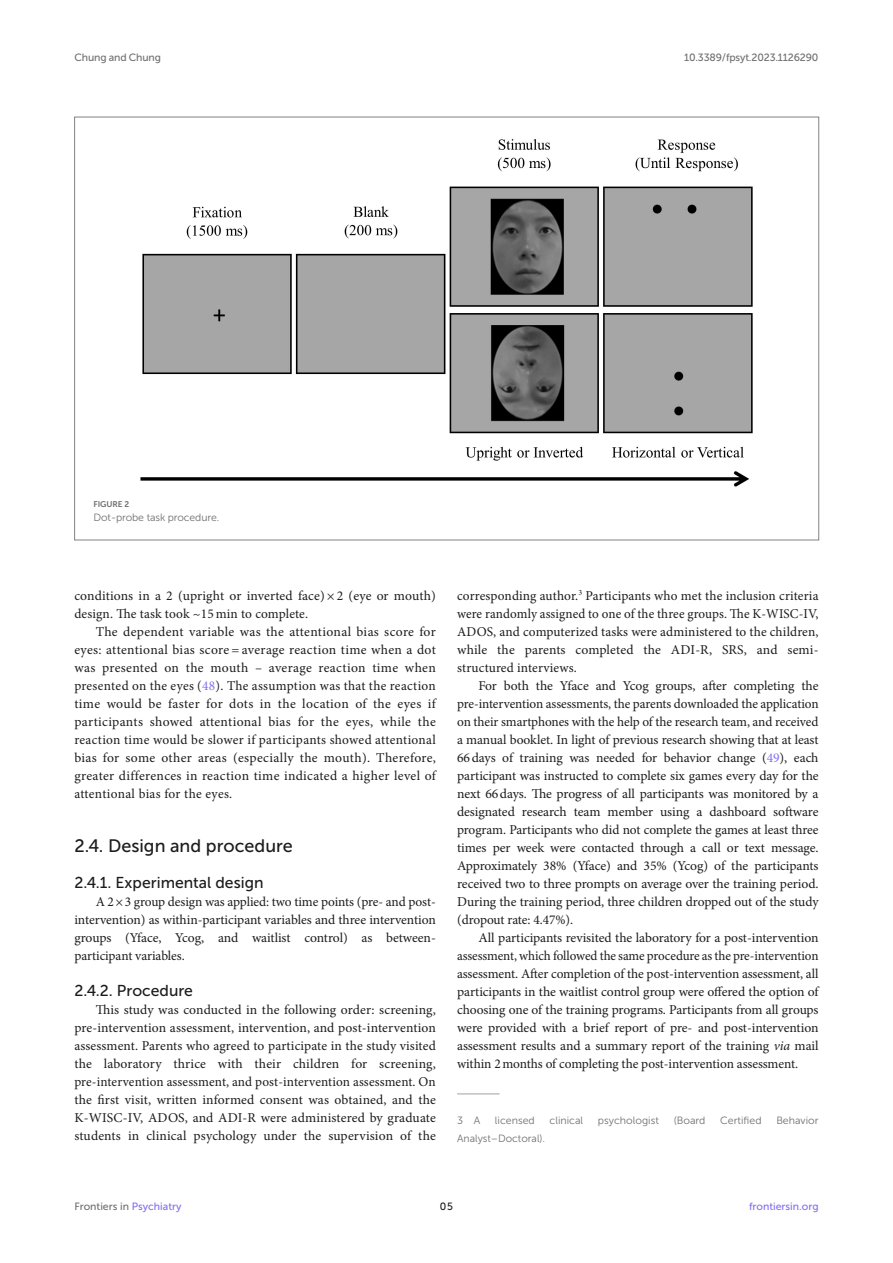
<style>
.page{position:relative;width:893px;height:1263px;background:#fff}
.page>*{position:absolute;margin:0;border:0;box-sizing:border-box;transform-origin:0 0}
.HEAD_2{font:18px "Museo Sans 500";color:#1b1c1b}
.HEAD_3_after_HEAD_2{font:15.75px "Museo Sans 500";color:#1b1c1b}
.HEAD_3{font:15.75px "Museo Sans 500";color:#1b1c1b}
.TEXT{font:13.5px/18px "Minion Pro";letter-spacing:-.005em;color:#1b1c1b;text-align:justify}
.TEXT_FLUSH{font:13.5px/18px "Minion Pro";color:#1b1c1b;text-align:justify}
.FOOTNOTE{font:10.5px "Museo Sans 300";color:#706f70}
.t1{font:10.5px "Museo Sans 500";letter-spacing:-.015em;color:#706f70}
.FIG_LEG{font:10.5px "Museo Sans 300";letter-spacing:-.01em;color:#706f70}
.t2{font:10.5px "Museo Sans 500";color:#856df0}
.t3{font:10.5px "Museo Sans 500";color:#1b1c1b}
.FIG_HD{font:8.25px "Museo Sans 700";letter-spacing:-.01em;color:#706f70}
.s1{color:#856df0}
.s2{font-style:italic}
</style>
<div class="page">
<hr style="left:457px;top:1094px;width:43px;height:1px;background:#a2a3a3">
<img style="left:140px;top:139px;width:613px;height:348px">
<p class="t1" style="left:74px;top:51px;width:88px">Chung and Chung</p>
<p class="t1" style="left:684px;top:51px;width:136px">10.3389/fpsyt.2023.1126290</p>
<p class="FIG_HD" style="left:94px;top:500px;width:37px">FIGURE 2</p>
<p class="FIG_LEG" style="left:94px;top:512px;width:127px">Dot-probe task procedure.</p>
<p class="TEXT_FLUSH" style="left:74px;top:587px;width:363px">conditions in a 2 (upright or inverted face)× 2 (eye or mouth) design. The task took ~15 min to complete.</p>
<p class="TEXT" style="left:74px;top:623px;width:363px;text-indent:21px">The dependent variable was the attentional bias score for eyes: attentional bias score = average reaction time when a dot was presented on the mouth – average reaction time when presented on the eyes (<span class="s1">48</span>). The assumption was that the reaction time would be faster for dots in the location of the eyes if participants showed attentional bias for the eyes, while the reaction time would be slower if participants showed attentional bias for some other areas (especially the mouth). Therefore, greater differences in reaction time indicated a higher level of attentional bias for the eyes.</p>
<p class="HEAD_2" style="left:74px;top:836px;width:220px">2.4. Design and procedure</p>
<p class="HEAD_3_after_HEAD_2" style="left:74px;top:874px;width:191px">2.4.1. Experimental design</p>
<p class="TEXT_FLUSH" style="left:74px;top:893px;width:363px;text-indent:21px">A 2×3 group design was applied: two time points (pre- and post&shy;intervention) as within-participant variables and three intervention groups (Yface, Ycog, and waitlist control) as between&shy;participant variables.</p>
<p class="HEAD_3" style="left:74px;top:982px;width:120px">2.4.2. Procedure</p>
<p class="TEXT_FLUSH" style="left:74px;top:1001px;width:363px;text-indent:21px">This study was conducted in the following order: screening, pre-intervention assessment, intervention, and post-intervention assessment. Parents who agreed to participate in the study visited the laboratory thrice with their children for screening, pre-intervention assessment, and post-intervention assessment. On the first visit, written informed consent was obtained, and the K-WISC-IV, ADOS, and ADI-R were administered by graduate students in clinical psychology under the supervision of the</p>
<p class="TEXT_FLUSH" style="left:457px;top:587px;width:363px">corresponding author.<sup>3</sup> Participants who met the inclusion criteria</p>
<p class="TEXT_FLUSH" style="left:457px;top:605px;width:363px">were randomly assigned to one of the three groups. The K-WISC-IV,</p>
<p class="TEXT_FLUSH" style="left:457px;top:623px;width:363px">ADOS, and computerized tasks were administered to the children,</p>
<p class="TEXT_FLUSH" style="left:457px;top:641px;width:363px">while the parents completed the ADI-R, SRS, and semi-</p>
<p class="TEXT_FLUSH" style="left:457px;top:659px;width:121px">structured interviews.</p>
<p class="TEXT_FLUSH" style="left:478px;top:677px;width:342px">For both the Yface and Ycog groups, after completing the</p>
<p class="TEXT_FLUSH" style="left:457px;top:695px;width:363px">pre-intervention assessments, the parents downloaded the application</p>
<p class="TEXT_FLUSH" style="left:457px;top:713px;width:363px">on their smartphones with the help of the research team, and received</p>
<p class="TEXT_FLUSH" style="left:457px;top:731px;width:363px">a manual booklet. In light of previous research showing that at least</p>
<p class="TEXT_FLUSH" style="left:457px;top:749px;width:363px">66days of training was needed for behavior change (<span class="s1">49</span>), each</p>
<p class="TEXT" style="left:457px;top:767px;width:363px">participant was instructed to complete six games every day for the next 66days. The progress of all participants was monitored by a designated research team member using a dashboard software program. Participants who did not complete the games at least three times per week were contacted through a call or text message.<br>Approximately 38% (Yface) and 35% (Ycog) of the participants received two to three prompts on average over the training period.<br>During the training period, three children dropped out of the study (dropout rate: 4.47%).</p>
<p class="TEXT" style="left:457px;top:929px;width:363px;text-indent:21px">All participants revisited the laboratory for a post-intervention assessment, which followed the same procedure as the pre-intervention assessment. After completion of the post-intervention assessment, all participants in the waitlist control group were offered the option of choosing one of the training programs. Participants from all groups were provided with a brief report of pre- and post-intervention assessment results and a summary report of the training <span class="s2">via</span> mail within 2months of completing the post-intervention assessment.</p>
<p class="FOOTNOTE" style="left:457px;top:1114px;width:25px">3 A</p>
<p class="FOOTNOTE" style="left:495px;top:1114px;width:41px">licensed</p>
<p class="FOOTNOTE" style="left:550px;top:1114px;width:35px">clinical</p>
<p class="FOOTNOTE" style="left:598px;top:1114px;width:63px">psychologist</p>
<p class="FOOTNOTE" style="left:674px;top:1114px;width:33px">(Board</p>
<p class="FOOTNOTE" style="left:720px;top:1114px;width:43px">Certified</p>
<p class="FOOTNOTE" style="left:776px;top:1114px;width:44px">Behavior</p>
<p class="FOOTNOTE" style="left:457px;top:1132px;width:90px">Analyst–Doctoral).</p>
<p class="t1" style="left:74px;top:1200px;width:109px">Frontiers in <span class="s1">Psychiatry</span></p>
<p class="t3" style="left:440px;top:1200px;width:14px">05</p>
<p class="t2" style="left:749px;top:1200px;width:71px">frontiersin.org</p>
</div>
